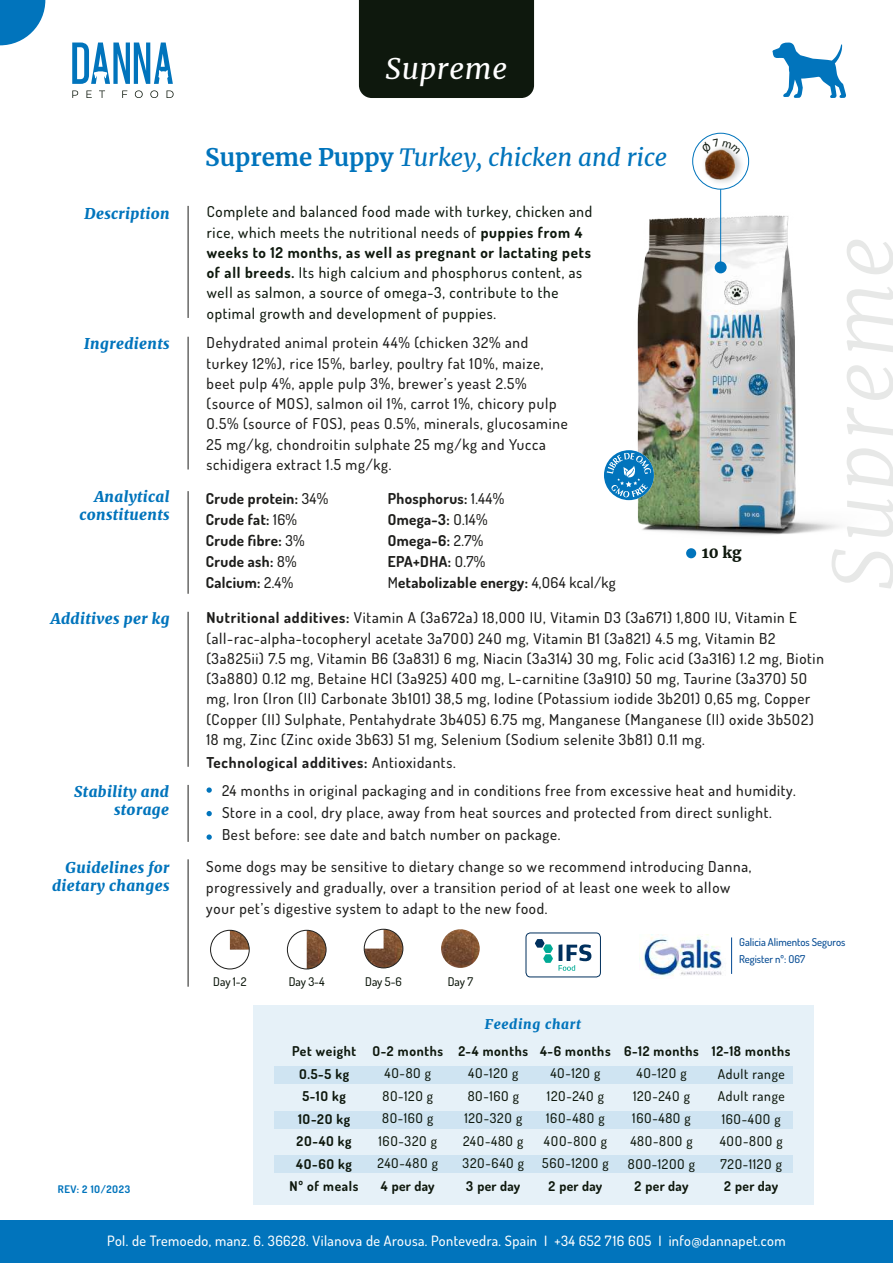
<style>
.page{position:relative;width:893px;height:1263px;background:#fff}
.page>*{position:absolute;margin:0;border:0;box-sizing:border-box;transform-origin:0 0}
.t1{font:italic 300 81.6px "Merriweather";letter-spacing:.05em;color:#e7e8e7}
.t2{font:italic 28.65px "Merriweather";letter-spacing:.025em;color:#fff}
.t3{font:italic 24px "Merriweather";color:#0174bc}
.t4{font:500 15px/20.2px "Dosis";letter-spacing:.05em;color:#1d1d1b}
.t5{font:500 15px/20.2px "Dosis";letter-spacing:.05em;color:#0e180d}
.t6{font:700 15px/21px "Dosis";letter-spacing:.025em;color:#1d1d1b}
.t7{font:italic 900 15px/18px "Merriweather";letter-spacing:.025em;color:#0174bc;text-align:right}
.t8{font:700 15px "Dosis";letter-spacing:.05em;color:#1d1d1b}
.t9{font:900 15px "Merriweather";color:#0e180d}
.t10{font:500 14.25px "Dosis";letter-spacing:.03em;color:#fff}
.t11{font:500 13.5px/22.5px "Dosis";letter-spacing:.05em;color:#0e180d;text-align:center}
.t12{font:700 13.5px/22.5px "Dosis";letter-spacing:.05em;color:#0e180d;text-align:center}
.t13{font:italic 900 13.5px "Merriweather";letter-spacing:.05em;color:#0174bc}
.t14{font:500 12px "Dosis";letter-spacing:-.005em;color:#0e180d}
.t15{font:500 10.8px "Dosis";color:#024992}
.t16{font:700 10.5px "Dosis";letter-spacing:.05em;color:#0174bc}
.s1{font-weight:700;font-style:normal}
.s2{font-weight:700}
.s3{font-weight:500}
</style>
<div class="page">
<img style="left:626px;top:161px;width:213px;height:398px">
<div style="left:0;top:1220px;width:893px;height:43px;background:#0174bc"></div>
<svg style="left:0;top:0;width:45px;height:45px"></svg>
<svg style="left:693px;top:133px;width:56px;height:56px"></svg>
<img style="left:698px;top:141px;width:50px;height:47px">
<img style="left:703px;top:154px;width:35px;height:29px">
<div style="left:692px;top:133px;width:57px;height:57px;border:1px solid #0174bc;border-radius:50%"></div>
<hr style="left:720px;top:189px;width:1px;height:83px;background:#0174bc">
<div style="left:715px;top:261px;width:12px;height:12px;background:#0174bc;border-radius:50%"></div>
<hr style="left:188px;top:206px;width:1px;height:112px;background:#1d1d1b">
<hr style="left:188px;top:337px;width:1px;height:132px;background:#1d1d1b">
<hr style="left:188px;top:491px;width:1px;height:103px;background:#1d1d1b">
<hr style="left:188px;top:785px;width:1px;height:57px;background:#1d1d1b">
<svg style="left:72px;top:90px;width:6px;height:8px"></svg>
<svg style="left:86px;top:90px;width:6px;height:8px"></svg>
<svg style="left:99px;top:90px;width:6px;height:8px"></svg>
<svg style="left:122px;top:90px;width:5px;height:8px"></svg>
<svg style="left:135px;top:90px;width:8px;height:8px"></svg>
<svg style="left:150px;top:90px;width:8px;height:8px"></svg>
<svg style="left:167px;top:90px;width:7px;height:8px"></svg>
<svg style="left:72px;top:43px;width:101px;height:41px"></svg>
<hr style="left:188px;top:612px;width:1px;height:155px;background:#1d1d1b">
<svg style="left:772px;top:42px;width:74px;height:56px"></svg>
<img style="left:639px;top:934px;width:84px;height:42px">
<hr style="left:731px;top:937px;width:1px;height:37px;background:#024992">
<div style="left:526px;top:933px;width:74px;height:44px;border:1px solid #00305d;border-radius:4px"></div>
<svg style="left:535px;top:939px;width:56px;height:32px"></svg>
<svg style="left:207px;top:787px;width:5px;height:6px"></svg>
<svg style="left:207px;top:811px;width:5px;height:5px"></svg>
<svg style="left:207px;top:834px;width:5px;height:6px"></svg>
<hr style="left:188px;top:859px;width:1px;height:128px;background:#1d1d1b">
<img style="left:230px;top:930px;width:18px;height:20px">
<div style="left:210px;top:930px;width:40px;height:39px;border:1px solid #1d1d1b;border-radius:50%"></div>
<img style="left:307px;top:930px;width:19px;height:39px">
<div style="left:287px;top:930px;width:39px;height:39px;border:1px solid #1d1d1b;border-radius:50%"></div>
<img style="left:441px;top:929px;width:39px;height:39px">
<img style="left:364px;top:929px;width:39px;height:39px">
<div style="left:364px;top:929px;width:39px;height:39px;border:1px solid #1d1d1b;border-radius:50%"></div>
<div style="left:359px;top:0;width:175px;height:98px;background:#0e180d"></div>
<svg style="left:604px;top:450px;width:50px;height:50px"></svg>
<div style="left:686px;top:548px;width:10px;height:10px;background:#0174bc;border-radius:50%"></div>
<svg style="left:253px;top:1005px;width:560px;height:199px;fill:#e6f1f8"></svg>
<svg style="left:701px;top:139px;width:39px;height:15px"></svg>
<h2 class="t2" style="left:385px;top:49px;width:123px">Supreme</h2>
<p class="t7" style="left:85px;top:204px;width:87px">Description</p>
<h3 class="t3" style="left:205px;top:141px;width:464px"><span class="s1">Supreme Puppy</span> Turkey, chicken and rice</h3>
<p class="t5" style="left:207px;top:201px;width:387px">Complete and balanced food made with turkey, chicken and rice, which meets the nutritional needs of <span class="s2">puppies from 4 weeks to 12 months, as well as pregnant or lactating pets of all breeds.</span> Its high calcium and phosphorus content, as well as salmon, a source of omega-3, contribute to the optimal growth and development of puppies.</p>
<p class="t7" style="left:84px;top:334px;width:87px">Ingredients</p>
<p class="t4" style="left:207px;top:332px;width:363px">Dehydrated animal protein 44% (chicken 32% and turkey 12%), rice 15%, barley, poultry fat 1O%, maize, beet pulp 4%, apple pulp 3%, brewer’s yeast 2.5% (source of MOS), salmon oil 1%, carrot 1%, chicory pulp O.5% (source of FOS), peas O.5%, minerals, glucosamine 25 mg/kg, chondroitin sulphate 25 mg/kg and Yucca schidigera extract 1.5 mg/kg.</p>
<p class="t6" style="left:206px;top:487px;width:124px">Crude protein: <span class="s3">34%<br></span>Crude fat: <span class="s3">16%<br></span>Crude fibre: <span class="s3">3%<br></span>Crude ash: <span class="s3">8%<br></span>Calcium: <span class="s3">2.4%</span></p>
<p class="t6" style="left:388px;top:487px;width:230px">Phosphorus: <span class="s3">1.44%<br></span>Omega-3: <span class="s3">O.14%<br></span>Omega-6: <span class="s3">2.7%<br></span>EPA+DHA: <span class="s3">O.7%<br>M</span>etabolizable energy: <span class="s3">4,O64 kcal/kg</span></p>
<p class="t7" style="left:79px;top:487px;width:92px">Analytical constituents</p>
<p class="t9" style="left:702px;top:542px;width:41px">10 kg</p>
<p class="t7" style="left:51px;top:609px;width:120px">Additives per kg</p>
<p class="t4" style="left:206px;top:607px;width:619px"><span class="s2">Nutritional additives:</span> Vitamin A (3a672a) 18,OOO IU, Vitamin D3 (3a671) 1,8OO IU, Vitamin E (all-rac-alpha-tocopheryl acetate 3a7OO) 24O mg, Vitamin B1 (3a821) 4.5 mg, Vitamin B2 (3a825ii) 7.5 mg, Vitamin B6 (3a831) 6 mg, Niacin (3a314) 3O mg, Folic acid (3a316) 1.2 mg, Biotin (3a88O) O.12 mg, Betaine HCl (3a925) 4OO mg, L-carnitine (3a91O) 5O mg, Taurine (3a37O) 5O mg, Iron (Iron (II) Carbonate 3b1O1) 38,5 mg, Iodine (Potassium iodide 3b2O1) O,65 mg, Copper (Copper (II) Sulphate, Pentahydrate 3b4O5) 6.75 mg, Manganese (Manganese (II) oxide 3b5O2)<br>18 mg, Zinc (Zinc oxide 3b63) 51 mg, Selenium (Sodium selenite 3b81) O.11 mg.</p>
<p class="t8" style="left:206px;top:752px;width:251px">Technological additives: <span class="s3">Antioxidants.</span></p>
<p class="t7" style="left:74px;top:782px;width:96px">Stability and storage</p>
<p class="t7" style="left:52px;top:858px;width:119px">Guidelines for dietary changes</p>
<p class="t4" style="left:222px;top:778px;width:575px;line-height:22.2px">24 months in original packaging and in conditions free from excessive heat and humidity.<br>Store in a cool, dry place, away from heat sources and protected from direct sunlight.<br>Best before: see date and batch number on package.</p>
<p class="t4" style="left:206px;top:855px;width:547px;line-height:21px">Some dogs may be sensitive to dietary change so we recommend introducing Danna, progressively and gradually, over a transition period of at least one week to allow your pet’s digestive system to adapt to the new food.</p>
<h1 class="t1" style="left:806px;top:591px;width:356px;rotate:-90deg">Supreme</h1>
<p class="t15" style="left:739px;top:934px;width:108px">Galicia Alimentos Seguros</p>
<p class="t16" style="left:58px;top:1181px;width:74px">REV: 2 1O/2O23</p>
<p class="t14" style="left:213px;top:973px;width:35px">Day 1-2</p>
<p class="t14" style="left:289px;top:973px;width:37px">Day 3-4</p>
<p class="t14" style="left:365px;top:973px;width:38px">Day 5-6</p>
<p class="t14" style="left:448px;top:973px;width:27px">Day 7</p>
<p class="t13" style="left:485px;top:1015px;width:98px">Feeding chart</p>
<p class="t12" style="left:290px;top:1039px;width:70px">Pet weight<br>O.5-5 kg<br>5-1O kg<br>1O-2O kg<br>2O-4O kg<br>4O-6O kg<br>Nº of meals</p>
<p class="t12" style="left:372px;top:1039px;width:72px">O-2 months</p>
<p class="t11" style="left:378px;top:1061px;width:62px">4O-8O g<br>8O-12O g<br>8O-16O g<br>16O-32O g<br>24O-48O g</p>
<p class="t12" style="left:381px;top:1174px;width:55px">4 per day</p>
<p class="t12" style="left:459px;top:1039px;width:71px">2-4 months</p>
<p class="t11" style="left:463px;top:1061px;width:63px">4O-12O g<br>8O-16O g<br>12O-32O g<br>24O-48O g<br>32O-64O g</p>
<p class="t12" style="left:466px;top:1174px;width:56px">3 per day</p>
<p class="t12" style="left:540px;top:1039px;width:72px">4-6 months</p>
<p class="t11" style="left:542px;top:1062px;width:68px">4O-12O g<br>12O-24O g<br>16O-48O g<br>4OO-8OO g<br>56O-12OO g</p>
<p class="t12" style="left:548px;top:1174px;width:55px">2 per day</p>
<p class="t15" style="left:739px;top:951px;width:68px">Register nº: O67</p>
<p class="t12" style="left:624px;top:1039px;width:76px">6-12 months</p>
<p class="t11" style="left:628px;top:1062px;width:69px">4O-12O g<br>12O-24O g<br>16O-48O g<br>48O-8OO g<br>8OO-12OO g</p>
<p class="t12" style="left:635px;top:1174px;width:55px">2 per day</p>
<p class="t12" style="left:712px;top:1039px;width:80px">12-18 months</p>
<p class="t11" style="left:718px;top:1062px;width:69px;text-align:left">Adult range<br>Adult range<br>16O-4OO g<br>4OO-8OO g<br>72O-112O g</p>
<p class="t12" style="left:724px;top:1174px;width:55px">2 per day</p>
<p class="t10" style="left:107px;top:1231px;width:680px">Pol. de Tremoedo, manz. 6. 36628. Vilanova de Arousa. Pontevedra. Spain I +34 652 716 6O5 I info@dannapet.com</p>
</div>
